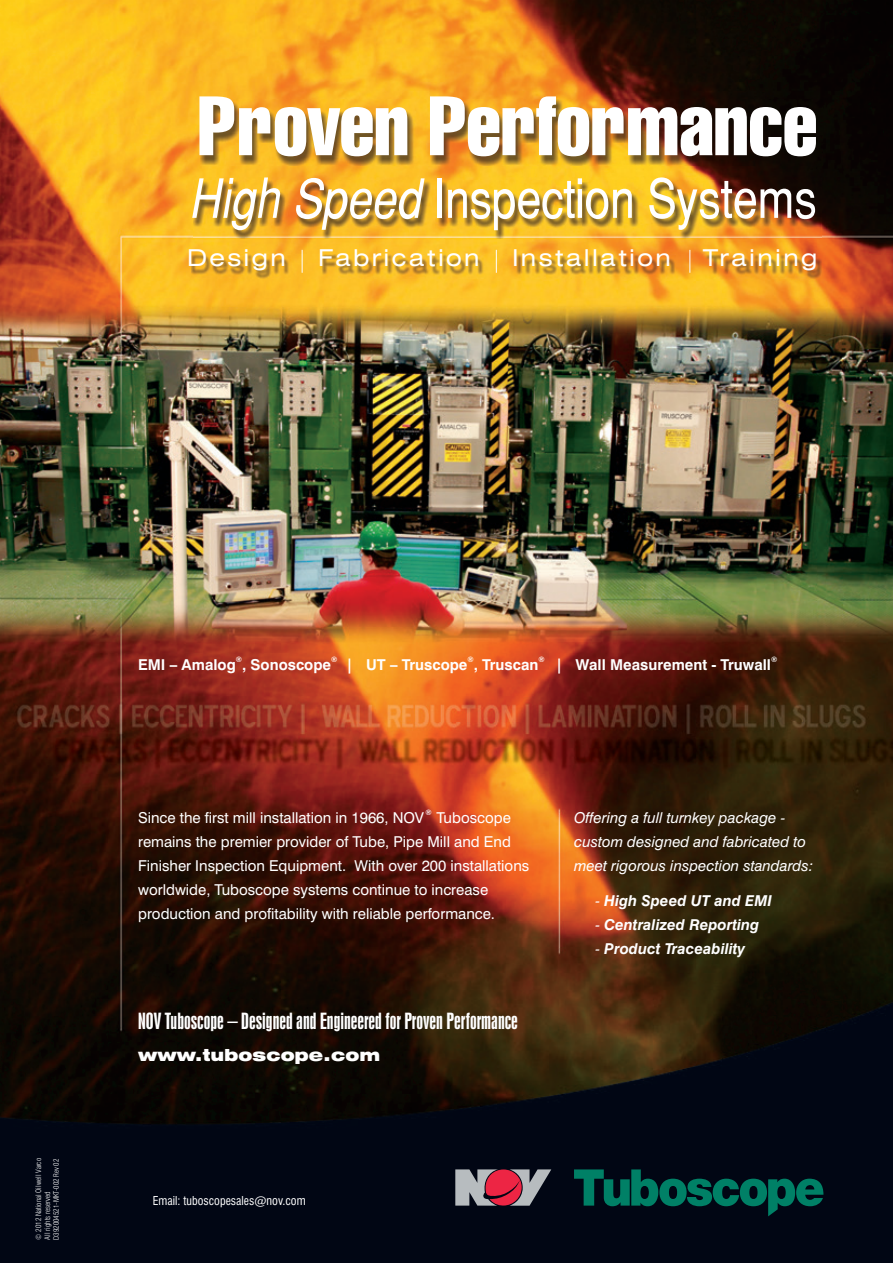
<style>
.page{position:relative;width:893px;height:1263px;background:#fff}
.page>*{position:absolute;margin:0;border:0;box-sizing:border-box;transform-origin:0 0}
.t1{font:extra-condensed 81.6px "Swiss 911 BT";color:#fff}
.t2{font:54px "Switzerland Narrow";color:#fff}
.t3{font:expanded 23.25px "Swiss 721 BT";letter-spacing:.1em;color:#fff}
.t4{font:20.85px "Swiss 924 BT Regular B";color:#fff}
.t5{font:900 expanded 16.5px "Swiss 721 BT";color:#fff}
.t6{font:15px/24px "Swiss 721 BT";color:#fff}
.t7{font:italic 15px/24px "Swiss 721 BT";color:#fff}
.t8{font:700 15px "Swiss 721 BT";color:#fff}
.t9{font:italic 700 15px "Swiss 721 BT";color:#fff}
.t10{font:condensed 12px "Swiss 721 BT";color:#fff}
.t11{font:300 condensed 7.5px/8.9px "Swiss 721 BT";color:#fff}
.t12{font:700 7.5px "Swiss 721 BT";color:#fff}
.t13{font:300 condensed 7.35px "Swiss 721 BT";color:#fff}
.s1{font-style:italic}
.s2{font-weight:400}
.s3{font-size:11.85px}
.s4{font-size:12.15px}
</style>
<div class="page">
<img style="left:0;top:0;width:893px;height:1263px">
<img style="left:192px;top:254px;width:629px;height:24px">
<img style="left:201px;top:100px;width:621px;height:65px">
<img style="left:194px;top:181px;width:627px;height:58px">
<svg style="left:574px;top:1169px;width:249px;height:47px;background:#003836"></svg>
<svg style="left:455px;top:1169px;width:96px;height:37px;background:#9b6976"></svg>
<svg style="left:302px;top:250px;width:1px;height:23px"></svg>
<svg style="left:496px;top:250px;width:1px;height:23px"></svg>
<svg style="left:689px;top:250px;width:1px;height:23px"></svg>
<h1 class="t1" style="left:198px;top:80px;width:621px">Proven Performance</h1>
<h2 class="t2" style="left:189px;top:166px;width:629px"><span class="s1">High Speed</span> Inspection Systems</h2>
<h3 class="t3" style="left:187px;top:244px;width:100px">Design</h3>
<h3 class="t3" style="left:318px;top:244px;width:163px">Fabrication</h3>
<h3 class="t3" style="left:512px;top:244px;width:160px">Installation</h3>
<h3 class="t3" style="left:703px;top:244px;width:115px">Training</h3>
<p class="t11" style="left:34px;top:1239px;width:83px;rotate:-90deg">© 2012 National Oilwell Varco<br>All rights reserved</p>
<p class="t13" style="left:52px;top:1239px;width:82px;rotate:-90deg">D392004521-MKT-002 Rev 02</p>
<p class="t12" style="left:236px;top:655px;width:8px">®</p>
<p class="t12" style="left:331px;top:655px;width:8px">®</p>
<p class="t12" style="left:468px;top:655px;width:8px">®</p>
<p class="t12" style="left:538px;top:655px;width:8px">®</p>
<p class="t12" style="left:771px;top:655px;width:8px">®</p>
<p class="t8" style="left:138px;top:655px;width:634px">EMI – Amalog , Sonoscope | UT – Truscope , Truscan | Wall Measurement - Truwall</p>
<p class="t12" style="left:425px;top:808px;width:8px">®</p>
<p class="t6" style="left:138px;top:805px;width:393px">Since the first mill installation in 1966, NOV Tuboscope remains the premier provider of Tube, Pipe Mill and End Finisher Inspection Equipment. With over 200 installations worldwide, Tuboscope systems continue to increase production and profitability with reliable performance.</p>
<p class="t7" style="left:574px;top:805px;width:241px">Offering a full turnkey package - custom designed and fabricated to meet rigorous inspection standards:</p>
<p class="t9" style="left:595px;top:891px;width:178px"><span class="s2">-</span> High Speed UT and EMI</p>
<p class="t9" style="left:595px;top:915px;width:166px"><span class="s2">-</span> Centralized Reporting</p>
<p class="t9" style="left:595px;top:939px;width:151px"><span class="s2">-</span> Product Traceability</p>
<h3 class="t4" style="left:138px;top:1009px;width:381px">NOV Tuboscope – Designed and Engineered for Proven Performance</h3>
<p class="t5" style="left:138px;top:1045px;width:244px">www.tuboscope.com</p>
<p class="t10" style="left:153px;top:1193px;width:154px"><span class="s3">Email:</span> tuboscopesales<span class="s4">@nov.com</span></p>
</div>
